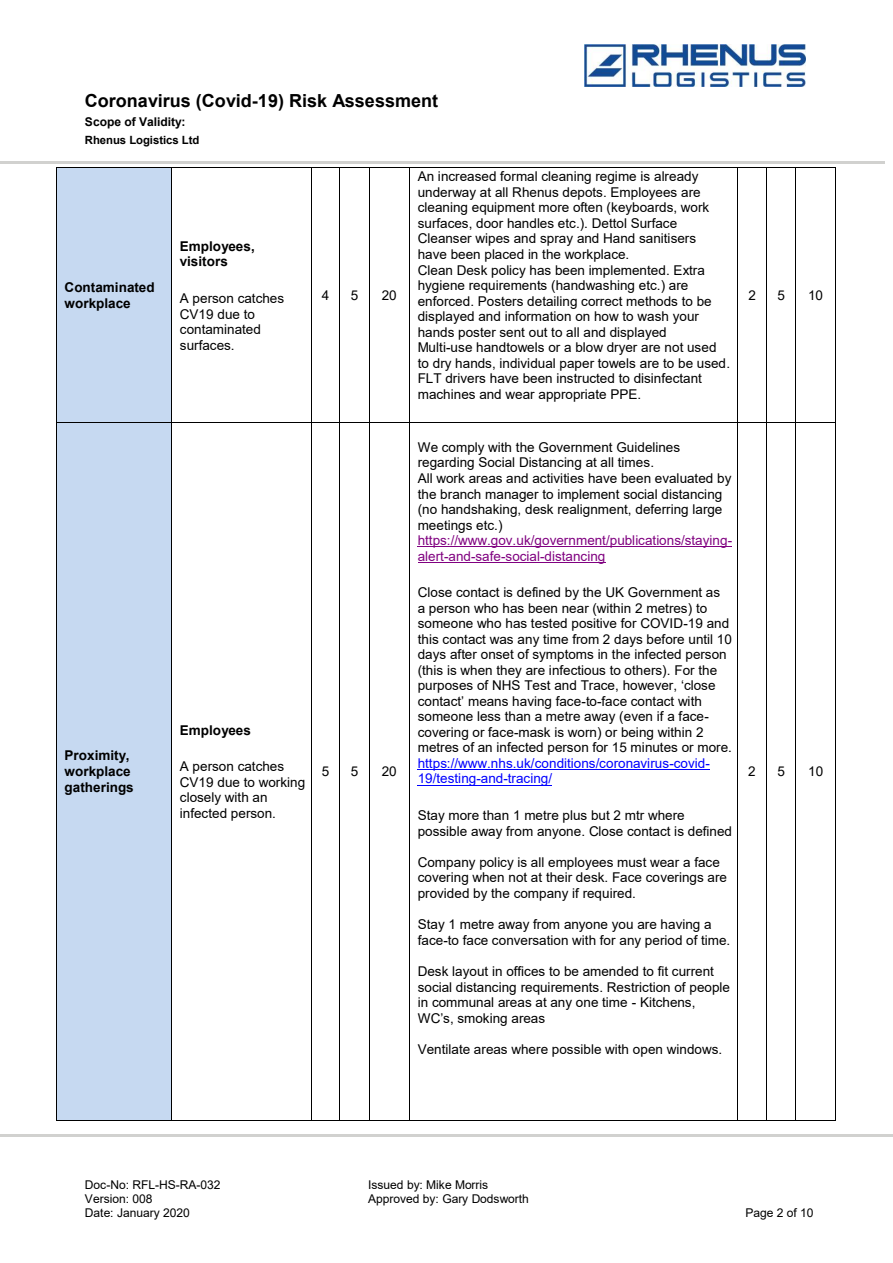
<style>
.page{position:relative;width:893px;height:1263px;background:#fff}
.page>*{position:absolute;margin:0;border:0;box-sizing:border-box;transform-origin:0 0}
.t1{font:700 18px "Arial";color:#000}
.t2{font:13.5px/15.6px "Arial";letter-spacing:.005em;color:#000}
.t3{font:13.5px/15.6px "Arial";letter-spacing:.005em;color:#800080}
.t4{font:700 13.5px/15.5px "Arial";color:#000}
.t5{font:13.5px/15.5px "Arial";letter-spacing:.005em;color:#00f}
.t6{font:12px "Arial";letter-spacing:-.005em;color:#000}
.t7{font:700 12px "Arial";color:#000}
.t8{font:700 11.4px "Arial";letter-spacing:-.01em;color:#000}
</style>
<div class="page">
<hr style="left:0;top:1134px;width:893px;height:3px;background:#d1d1cf">
<img style="left:584px;top:45px;width:221px;height:42px">
<hr style="left:0;top:161px;width:885px;height:3px;background:#d1d1cf">
<div style="left:57px;top:168px;width:114px;height:254px;background:#c6d9f1"></div>
<hr style="left:172px;top:168px;width:139px;height:1px;background:#000">
<hr style="left:369px;top:168px;width:40px;height:1px;background:#000">
<hr style="left:410px;top:168px;width:327px;height:1px;background:#000">
<hr style="left:796px;top:168px;width:39px;height:1px;background:#000">
<hr style="left:56px;top:169px;width:1px;height:253px;background:#000">
<hr style="left:171px;top:169px;width:1px;height:253px;background:#000">
<hr style="left:311px;top:169px;width:1px;height:253px;background:#000">
<hr style="left:340px;top:169px;width:1px;height:253px;background:#000">
<hr style="left:369px;top:169px;width:1px;height:253px;background:#000">
<hr style="left:409px;top:169px;width:1px;height:253px;background:#000">
<hr style="left:737px;top:169px;width:1px;height:253px;background:#000">
<hr style="left:766px;top:169px;width:1px;height:253px;background:#000">
<hr style="left:795px;top:169px;width:1px;height:253px;background:#000">
<hr style="left:835px;top:169px;width:1px;height:253px;background:#000">
<div style="left:57px;top:423px;width:114px;height:697px;background:#c6d9f1"></div>
<hr style="left:418px;top:546px;width:314px;height:1px;background:#800080">
<hr style="left:418px;top:562px;width:187px;height:1px;background:#800080">
<hr style="left:418px;top:769px;width:292px;height:1px;background:#00f">
<hr style="left:418px;top:785px;width:134px;height:1px;background:#00f">
<hr style="left:57px;top:422px;width:114px;height:1px;background:#000">
<hr style="left:172px;top:422px;width:139px;height:1px;background:#000">
<svg style="left:311px;top:422px;width:58px;height:1px"></svg>
<hr style="left:369px;top:422px;width:40px;height:1px;background:#000">
<hr style="left:410px;top:422px;width:327px;height:1px;background:#000">
<svg style="left:737px;top:422px;width:59px;height:1px"></svg>
<hr style="left:796px;top:422px;width:39px;height:1px;background:#000">
<hr style="left:56px;top:423px;width:1px;height:697px;background:#000">
<hr style="left:57px;top:1120px;width:114px;height:1px;background:#000">
<hr style="left:171px;top:423px;width:1px;height:697px;background:#000">
<hr style="left:172px;top:1120px;width:139px;height:1px;background:#000">
<hr style="left:311px;top:423px;width:1px;height:697px;background:#000">
<hr style="left:340px;top:423px;width:1px;height:697px;background:#000">
<hr style="left:369px;top:423px;width:1px;height:697px;background:#000">
<svg style="left:311px;top:1120px;width:58px;height:1px"></svg>
<hr style="left:369px;top:1120px;width:40px;height:1px;background:#000">
<hr style="left:409px;top:423px;width:1px;height:697px;background:#000">
<hr style="left:410px;top:1120px;width:327px;height:1px;background:#000">
<hr style="left:737px;top:423px;width:1px;height:697px;background:#000">
<hr style="left:766px;top:423px;width:1px;height:697px;background:#000">
<hr style="left:795px;top:423px;width:1px;height:697px;background:#000">
<svg style="left:737px;top:1120px;width:59px;height:1px"></svg>
<hr style="left:796px;top:1120px;width:39px;height:1px;background:#000">
<hr style="left:835px;top:423px;width:1px;height:697px;background:#000">
<h1 class="t1" style="left:85px;top:88px;width:355px">Coronavirus (Covid-19) Risk Assessment</h1>
<p class="t7" style="left:85px;top:113px;width:102px">Scope of Validity:</p>
<p class="t8" style="left:85px;top:132px;width:116px">Rhenus Logistics Ltd</p>
<p class="t4" style="left:65px;top:280px;width:92px">Contaminated workplace</p>
<p class="t4" style="left:65px;top:748px;width:71px">Proximity, workplace gatherings</p>
<p class="t4" style="left:180px;top:238px;width:76px">Employees, visitors</p>
<p class="t2" style="left:180px;top:291px;width:106px">A person catches<br>CV19 due to contaminated surfaces.</p>
<p class="t2" style="left:322px;top:288px;width:9px">4</p>
<p class="t2" style="left:351px;top:288px;width:9px">5</p>
<p class="t2" style="left:382px;top:288px;width:17px">20</p>
<p class="t4" style="left:180px;top:722px;width:73px">Employees</p>
<p class="t2" style="left:180px;top:759px;width:127px">A person catches<br>CV19 due to working closely with an infected person.</p>
<p class="t2" style="left:322px;top:764px;width:9px">5</p>
<p class="t2" style="left:351px;top:764px;width:9px">5</p>
<p class="t2" style="left:382px;top:764px;width:17px">20</p>
<p class="t2" style="left:418px;top:169px;width:314px">An increased formal cleaning regime is already underway at all Rhenus depots. Employees are cleaning equipment more often (keyboards, work surfaces, door handles etc.). Dettol Surface Cleanser wipes and spray and Hand sanitisers<br>have been placed in the workplace.<br>Clean Desk policy has been implemented. Extra hygiene requirements (handwashing etc.) are enforced. Posters detailing correct methods to be displayed and information on how to wash your hands poster sent out to all and displayed<br>Multi-use handtowels or a blow dryer are not used to dry hands, individual paper towels are to be used.<br>FLT drivers have been instructed to disinfectant machines and wear appropriate PPE.</p>
<p class="t2" style="left:418px;top:439px;width:315px">We comply with the Government Guidelines regarding Social Distancing at all times.<br>All work areas and activities have been evaluated by the branch manager to implement social distancing (no handshaking, desk realignment, deferring large meetings etc.)</p>
<p class="t3" style="left:418px;top:532px;width:316px">https://www.gov.uk/government/publications/staying&shy;alert-and-safe-social-distancing</p>
<p class="t2" style="left:418px;top:584px;width:316px">Close contact is defined by the UK Government as<br>a person who has been near (within 2 metres) to someone who has tested positive for COVID-19 and this contact was any time from 2 days before until 10 days after onset of symptoms in the infected person (this is when they are infectious to others). For the purposes of NHS Test and Trace, however, ‘close contact’ means having face-to-face contact with someone less than a metre away (even if a face&shy;covering or face-mask is worn) or being within 2 metres of an infected person for 15 minutes or more.</p>
<p class="t5" style="left:418px;top:755px;width:294px">https://www.nhs.uk/conditions/coronavirus-covid-<br>19/testing-and-tracing/</p>
<p class="t2" style="left:418px;top:807px;width:316px">Stay more than 1 metre plus but 2 mtr where possible away from anyone. Close contact is defined</p>
<p class="t2" style="left:418px;top:854px;width:311px">Company policy is all employees must wear a face covering when not at their desk. Face coverings are provided by the company if required.</p>
<p class="t2" style="left:418px;top:916px;width:314px">Stay 1 metre away from anyone you are having a face-to face conversation with for any period of time.</p>
<p class="t2" style="left:418px;top:964px;width:314px">Desk layout in offices to be amended to fit current social distancing requirements. Restriction of people in communal areas at any one time - Kitchens, WC’s, smoking areas</p>
<p class="t2" style="left:418px;top:1041px;width:306px">Ventilate areas where possible with open windows.</p>
<p class="t2" style="left:748px;top:288px;width:9px">2</p>
<p class="t2" style="left:777px;top:288px;width:9px">5</p>
<p class="t2" style="left:808px;top:288px;width:17px">10</p>
<p class="t2" style="left:748px;top:764px;width:9px">2</p>
<p class="t2" style="left:777px;top:764px;width:9px">5</p>
<p class="t2" style="left:808px;top:764px;width:17px">10</p>
<p class="t6" style="left:85px;top:1176px;width:137px">Doc-No: RFL-HS-RA-032</p>
<p class="t6" style="left:368px;top:1176px;width:122px">Issued by: Mike Morris</p>
<p class="t6" style="left:85px;top:1190px;width:69px">Version: 008</p>
<p class="t6" style="left:368px;top:1190px;width:162px">Approved by: Gary Dodsworth</p>
<p class="t6" style="left:85px;top:1204px;width:106px">Date: January 2020</p>
<p class="t6" style="left:745px;top:1204px;width:70px">Page 2 of 10</p>
</div>
